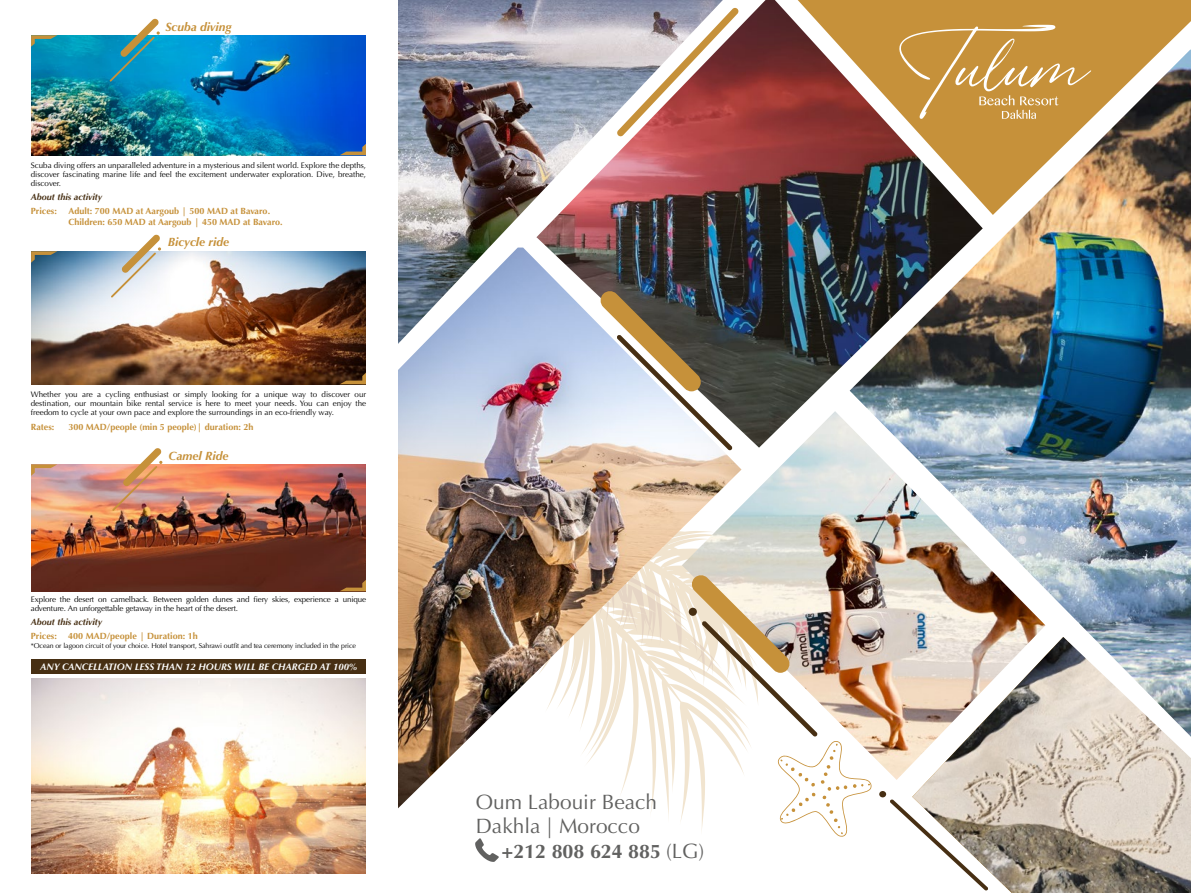
<style>
.page{position:relative;width:1191px;height:893px;background:#fff}
.page>*{position:absolute;margin:0;border:0;box-sizing:border-box;transform-origin:0 0}
.t1{font:20.8px/23.8px "Optima";color:#616160}
.t2{font:700 19.7px "Optima";color:#616160}
.t3{font:italic 700 12px "Optima";color:#c6913a}
.t4{font:italic 700 9.5px "Optima";color:#fff}
.t5{font:700 9px/10.8px "Optima";color:#c6913a}
.t6{font:italic 700 9px "Optima";color:#472f13}
.t7{font:8px/9px "Optima";letter-spacing:-.015em;color:#010101;text-align:justify}
.t8{font:7px "Optima";letter-spacing:-.015em;color:#010101}
.s1{font-weight:400;font-size:20.8px}
</style>
<div class="page">
<img style="left:982px;top:215px;width:209px;height:422px">
<img style="left:723px;top:0;width:259px;height:411px">
<svg style="left:890px;top:799px;width:22px;height:24px"></svg>
<div style="left:879px;top:791px;width:7px;height:6px;background:#472f13;border-radius:50%"></div>
<svg style="left:475px;top:838px;width:24px;height:24px"></svg>
<svg style="left:723px;top:8px;width:16px;height:128px;background:#a15953"></svg>
<img style="left:741px;top:411px;width:304px;height:369px">
<svg style="left:787px;top:0;width:404px;height:215px;background:#a57f59"></svg>
<svg style="left:840px;top:263px;width:9px;height:8px"></svg>
<img style="left:701px;top:574px;width:170px;height:263px">
<img style="left:912px;top:637px;width:279px;height:256px">
<svg style="left:898px;top:25px;width:193px;height:94px;background:#cb9c4e"></svg>
<img style="left:31px;top:465px;width:335px;height:126px">
<svg style="left:112px;top:448px;width:50px;height:63px"></svg>
<svg style="left:340px;top:580px;width:26px;height:11px"></svg>
<svg style="left:31px;top:464px;width:26px;height:12px"></svg>
<img style="left:31px;top:35px;width:335px;height:120px">
<svg style="left:110px;top:18px;width:50px;height:64px"></svg>
<svg style="left:340px;top:144px;width:26px;height:11px"></svg>
<svg style="left:31px;top:35px;width:26px;height:12px"></svg>
<img style="left:31px;top:251px;width:335px;height:133px">
<svg style="left:111px;top:234px;width:50px;height:63px"></svg>
<svg style="left:340px;top:373px;width:26px;height:11px"></svg>
<svg style="left:31px;top:251px;width:26px;height:12px"></svg>
<img style="left:31px;top:678px;width:335px;height:196px">
<img style="left:398px;top:248px;width:343px;height:560px">
<img style="left:398px;top:0;width:325px;height:344px">
<div style="left:32px;top:659px;width:334px;height:14px;background:#472f13"></div>
<h3 class="t3" style="left:165px;top:19px;width:68px">Scuba diving</h3>
<p class="t7" style="left:31px;top:160px;width:337px">Scuba diving offers an unparalleled adventure in a mysterious and silent world. Explore the depths, discover fascinating marine life and feel the excitement underwater exploration. Dive, breathe, discover.</p>
<p class="t6" style="left:31px;top:192px;width:73px">About this activity</p>
<p class="t5" style="left:31px;top:206px;width:28px">Prices:</p>
<p class="t5" style="left:68px;top:206px;width:216px">Adult: 700 MAD at Aargoub | 500 MAD at Bavaro.<br>Children: 650 MAD at Aargoub | 450 MAD at Bavaro.</p>
<h3 class="t3" style="left:168px;top:235px;width:63px">Bicycle ride</h3>
<p class="t7" style="left:31px;top:390px;width:337px">Whether you are a cycling enthusiast or simply looking for a unique way to discover our destination, our mountain bike rental service is here to meet your needs. You can enjoy the freedom to cycle at your own pace and explore the surroundings in an eco-friendly way.</p>
<p class="t5" style="left:31px;top:422px;width:25px">Rates:</p>
<p class="t5" style="left:68px;top:422px;width:186px">300 MAD/people (min 5 people)| duration: 2h</p>
<h3 class="t3" style="left:169px;top:449px;width:62px">Camel Ride</h3>
<p class="t7" style="left:31px;top:595px;width:337px">Explore the desert on camelback. Between golden dunes and fiery skies, experience a unique adventure. An unforgettable getaway in the heart of the desert.</p>
<p class="t6" style="left:31px;top:617px;width:73px">About this activity</p>
<p class="t5" style="left:31px;top:631px;width:28px">Prices:</p>
<p class="t5" style="left:68px;top:631px;width:131px">400 MAD/people | Duration: 1h</p>
<p class="t8" style="left:31px;top:642px;width:327px">*Ocean or lagoon circuit of your choice. Hotel transport, Sahrawi outfit and tea ceremony included in the price</p>
<p class="t4" style="left:40px;top:661px;width:319px">ANY CANCELLATION LESS THAN 12 HOURS WILL BE CHARGED AT 100%</p>
<h1 class="t1" style="left:476px;top:791px;width:183px">Oum Labouir Beach<br>Dakhla | Morocco</h1>
<h2 class="t2" style="left:501px;top:840px;width:204px">+212 808 624 885 <span class="s1">(LG)</span></h2>
</div>
